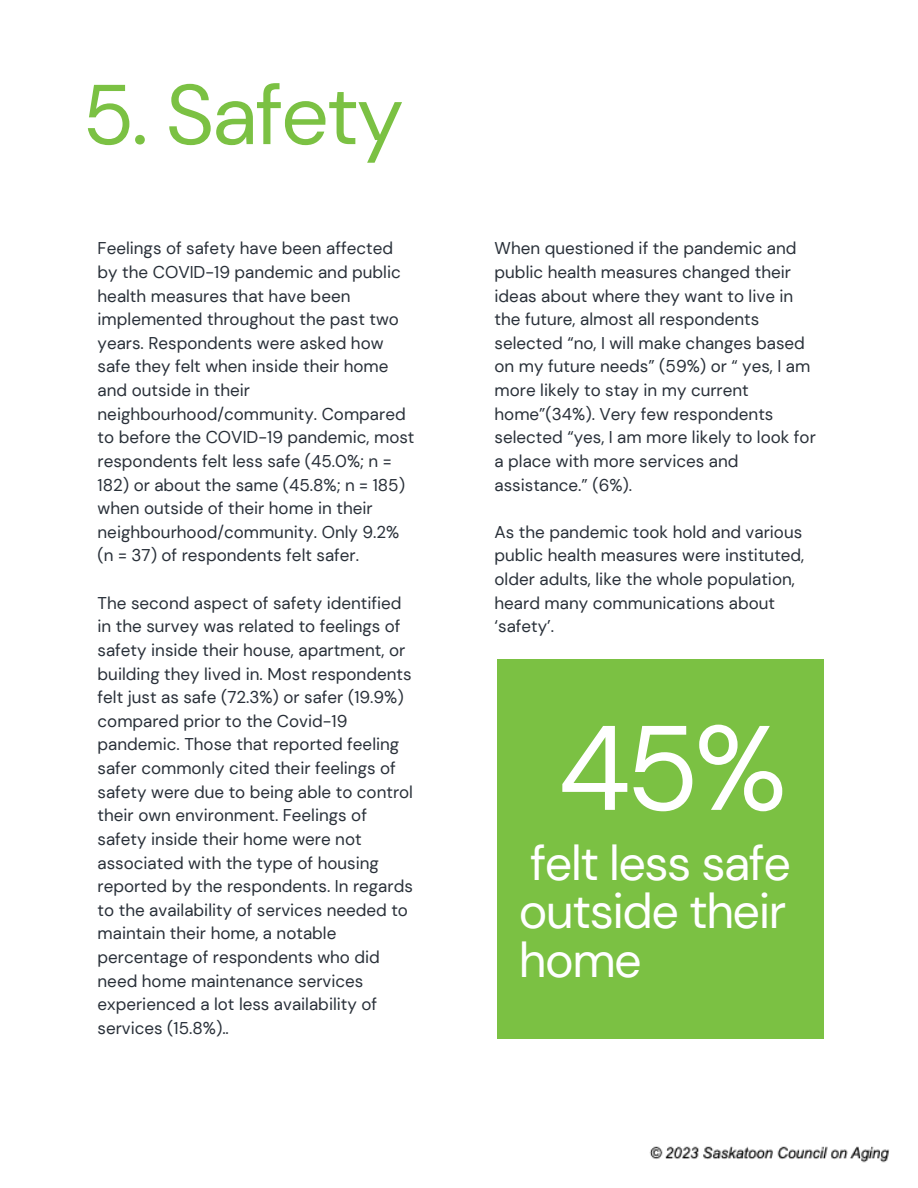
<style>
.page{position:relative;width:918px;height:1188px;background:#fff}
.page>*{position:absolute;margin:0;border:0;box-sizing:border-box;transform-origin:0 0}
.t1{font:119.85px "DM Sans";color:#fff}
.t2{font:84.6px "DM Sans";letter-spacing:-.03em;color:#7bc143}
.t3{font:48.45px/48.3px "DM Sans";letter-spacing:-.03em;color:#fff;text-align:justify}
.t4{font:16.95px/23.7px "DM Sans";color:#293039}
</style>
<div class="page">
<div style="left:498px;top:659px;width:326px;height:379px;background:#7bc143"></div>
<img style="left:649px;top:1146px;width:240px;height:17px">
<h2 class="t2" style="left:82px;top:60px;width:323px">5. Safety</h2>
<p class="t4" style="left:98px;top:237px;width:318px">Feelings of safety have been affected by the COVID-19 pandemic and public health measures that have been implemented throughout the past two years. Respondents were asked how safe they felt when inside their home and outside in their neighbourhood/community. Compared to before the COVID-19 pandemic, most respondents felt less safe (45.0%; n = 182) or about the same (45.8%; n = 185) when outside of their home in their neighbourhood/community. Only 9.2% (n = 37) of respondents felt safer.</p>
<p class="t4" style="left:98px;top:591px;width:317px">The second aspect of safety identified in the survey was related to feelings of safety inside their house, apartment, or building they lived in. Most respondents felt just as safe (72.3%) or safer (19.9%) compared prior to the Covid-19 pandemic. Those that reported feeling safer commonly cited their feelings of safety were due to being able to control their own environment. Feelings of safety inside their home were not associated with the type of housing reported by the respondents. In regards to the availability of services needed to maintain their home, a notable percentage of respondents who did need home maintenance services experienced a lot less availability of services (15.8%)..</p>
<p class="t4" style="left:495px;top:237px;width:323px">When questioned if the pandemic and public health measures changed their ideas about where they want to live in the future, almost all respondents selected “no, I will make changes based on my future needs” (59%) or “ yes, I am more likely to stay in my current home”(34%). Very few respondents selected “yes, I am more likely to look for a place with more services and assistance.” (6%).</p>
<p class="t4" style="left:495px;top:520px;width:311px">As the pandemic took hold and various public health measures were instituted, older adults, like the whole population, heard many communications about ‘safety’.</p>
<h1 class="t1" style="left:558px;top:691px;width:231px">45%</h1>
<h3 class="t3" style="left:519px;top:839px;width:274px">felt less safe outside their home</h3>
</div>
